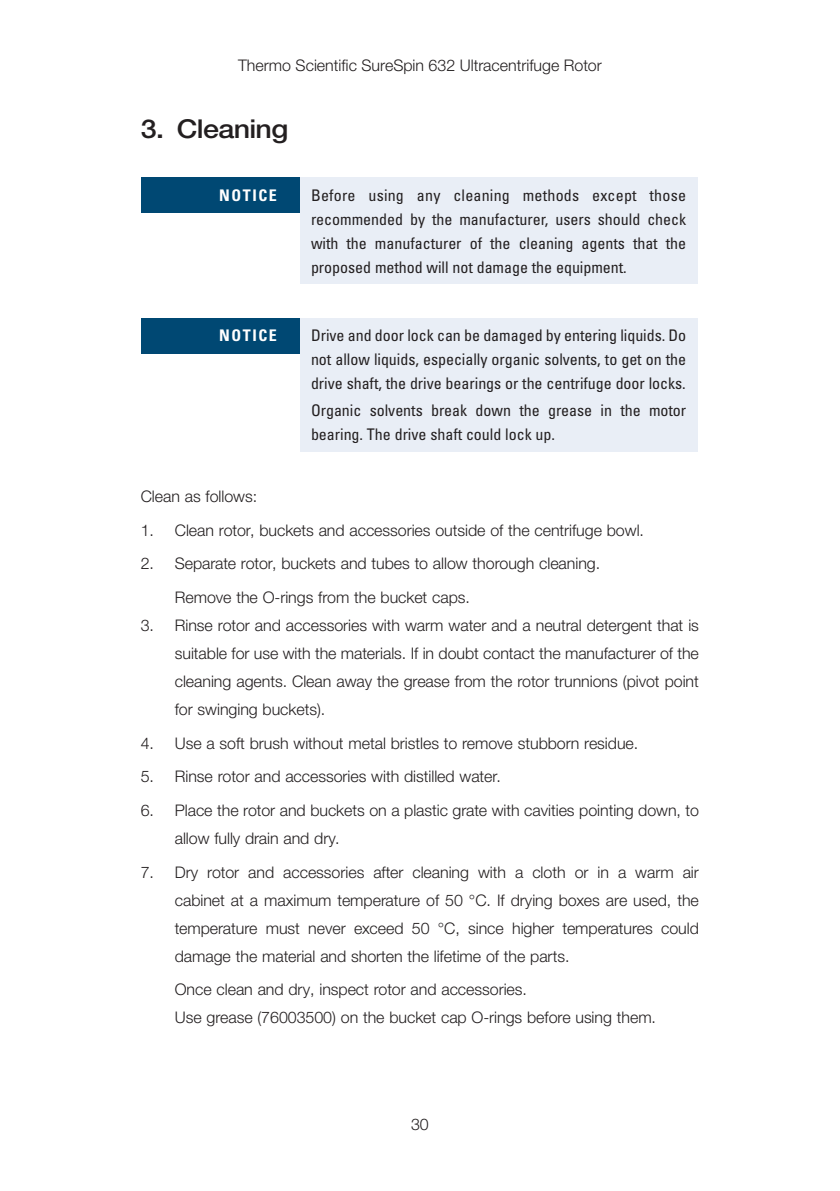
<style>
.page{position:relative;width:840px;height:1191px;background:#fff}
.page>*{position:absolute;margin:0;border:0;box-sizing:border-box;transform-origin:0 0}
.t1{font:500 26px "Helvetica Neue LTW1 G";letter-spacing:-.025em;color:#231f20;scale:1.1 1}
.t2{font:300 16px/28px "Helvetica Neue LTW1 G";letter-spacing:-.005em;color:#231f20}
.t3{font:condensed 16px/24px "Univers LT Std";letter-spacing:-.005em;color:#231f20;text-align:justify}
.t4{font:700 condensed 16px "Univers LT Std";letter-spacing:.1em;color:#fff}
</style>
<div class="page">
<div style="left:141px;top:178px;width:158px;height:35px;background:#004873"></div>
<div style="left:299px;top:178px;width:398px;height:106px;background:#e9eef6"></div>
<div style="left:141px;top:318px;width:158px;height:35px;background:#004873"></div>
<div style="left:299px;top:318px;width:398px;height:133px;background:#e9eef6"></div>
<p class="t2" style="left:238px;top:51px;width:365px">Thermo Scientific SureSpin 632 Ultracentrifuge Rotor</p>
<h1 class="t1" style="left:141px;top:113px;width:136px">3. Cleaning</h1>
<p class="t4" style="left:219px;top:186px;width:59px">NOTICE</p>
<p class="t3" style="left:311px;top:183px;width:376px">Before using any cleaning methods except those recommended by the manufacturer, users should check with the manufacturer of the cleaning agents that the proposed method will not damage the equipment.</p>
<p class="t4" style="left:219px;top:326px;width:59px">NOTICE</p>
<p class="t3" style="left:311px;top:323px;width:376px">Drive and door lock can be damaged by entering liquids. Do not allow liquids, especially organic solvents, to get on the drive shaft, the drive bearings or the centrifuge door locks.</p>
<p class="t3" style="left:311px;top:398px;width:376px">Organic solvents break down the grease in the motor bearing. The drive shaft could lock up.</p>
<p class="t2" style="left:141px;top:482px;width:118px">Clean as follows:</p>
<p class="t2" style="left:141px;top:516px;width:504px">1. Clean rotor, buckets and accessories outside of the centrifuge bowl.</p>
<p class="t2" style="left:175px;top:546px;width:426px;line-height:33.6px;text-indent:-34px">2. Separate rotor, buckets and tubes to allow thorough cleaning.<br>Remove the O-rings from the bucket caps.</p>
<p class="t2" style="left:175px;top:611px;width:525px;text-align:justify;text-indent:-34px">3. Rinse rotor and accessories with warm water and a neutral detergent that is suitable for use with the materials. If in doubt contact the manufacturer of the cleaning agents. Clean away the grease from the rotor trunnions (pivot point for swinging buckets).</p>
<p class="t2" style="left:141px;top:729px;width:498px">4. Use a soft brush without metal bristles to remove stubborn residue.</p>
<p class="t2" style="left:141px;top:762px;width:361px">5. Rinse rotor and accessories with distilled water.</p>
<p class="t2" style="left:175px;top:796px;width:525px;text-indent:-34px">6. Place the rotor and buckets on a plastic grate with cavities pointing down, to allow fully drain and dry.</p>
<p class="t2" style="left:175px;top:858px;width:525px;text-align:justify;text-indent:-34px">7. Dry rotor and accessories after cleaning with a cloth or in a warm air cabinet at a maximum temperature of 50 °C. If drying boxes are used, the temperature must never exceed 50 °C, since higher temperatures could damage the material and shorten the lifetime of the parts.</p>
<p class="t2" style="left:175px;top:975px;width:482px">Once clean and dry, inspect rotor and accessories.<br>Use grease (76003500) on the bucket cap O-rings before using them.</p>
<p class="t2" style="left:411px;top:1110px;width:19px">30</p>
</div>
